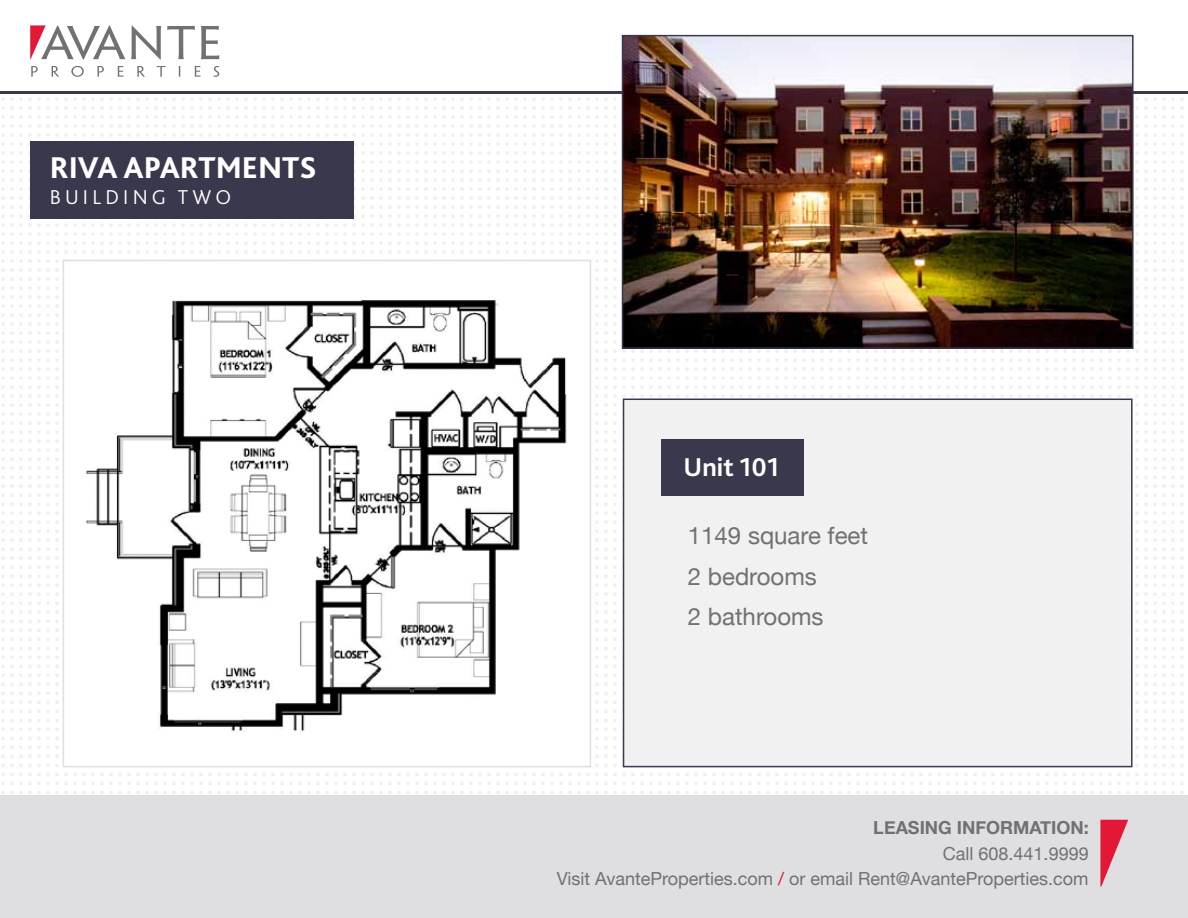
<style>
.page{position:relative;width:1188px;height:918px;background:#fff}
.page>*{position:absolute;margin:0;border:0;box-sizing:border-box;transform-origin:0 0}
.t1{font:800 31.5px "Bliss 2";color:#fff}
.t2{font:700 27px "Bliss 2";color:#fff}
.t3{font:24px/40.5px "Helvetica Neue";color:#717073}
.t4{font:300 21px "Bliss 2";letter-spacing:.2em;color:#fff}
.t5{font:18px/25.5px "Helvetica Neue";color:#717073;text-align:right}
.s1{font-weight:700}
.s2{font-family:"Helvetica Neue LT Std"}
.s3{font-family:"Helvetica Neue LT Std";color:#e31837}
</style>
<div class="page">
<img style="left:0;top:93px;width:1188px;height:703px">
<div style="left:0;top:796px;width:1188px;height:122px;background:#dfdfe1"></div>
<svg style="left:31px;top:66px;width:188px;height:11px"></svg>
<svg style="left:30px;top:25px;width:189px;height:35px"></svg>
<svg style="left:1100px;top:820px;width:28px;height:67px"></svg>
<div style="left:623px;top:399px;width:510px;height:368px;background:#f1f1f1;border:2px solid #3a384d"></div>
<div style="left:661px;top:440px;width:143px;height:56px;background:#3a384d"></div>
<div style="left:63px;top:260px;width:527px;height:507px;background:#fff"></div>
<img style="left:85px;top:300px;width:482px;height:432px">
<div style="left:63px;top:260px;width:528px;height:507px;border:2px solid #dfdfe1"></div>
<div style="left:30px;top:141px;width:324px;height:78px;background:#3a384d"></div>
<hr style="left:0;top:91px;width:1188px;height:2px;background:#3a384d">
<img style="left:625px;top:38px;width:506px;height:308px">
<div style="left:622px;top:35px;width:512px;height:314px;border:2px solid #3a384d"></div>
<h1 class="t1" style="left:50px;top:148px;width:269px">RIVA APARTMENTS</h1>
<p class="t4" style="left:50px;top:184px;width:183px">BUILDING TWO</p>
<h2 class="t2" style="left:684px;top:450px;width:97px">Unit 101</h2>
<h3 class="t3" style="left:688px;top:517px;width:182px">1149 square feet<br>2 bedrooms<br>2 bathrooms</h3>
<p class="t5" style="left:557px;top:816px;width:534px"><span class="s1">LEASING INFORMATION:<br></span>Call 608<span class="s2">.</span>441<span class="s2">.</span>9999<br>Visit AvanteProperties.com <span class="s3">/</span> <span class="s2">or</span> email Rent@AvanteProperties.com</p>
</div>
